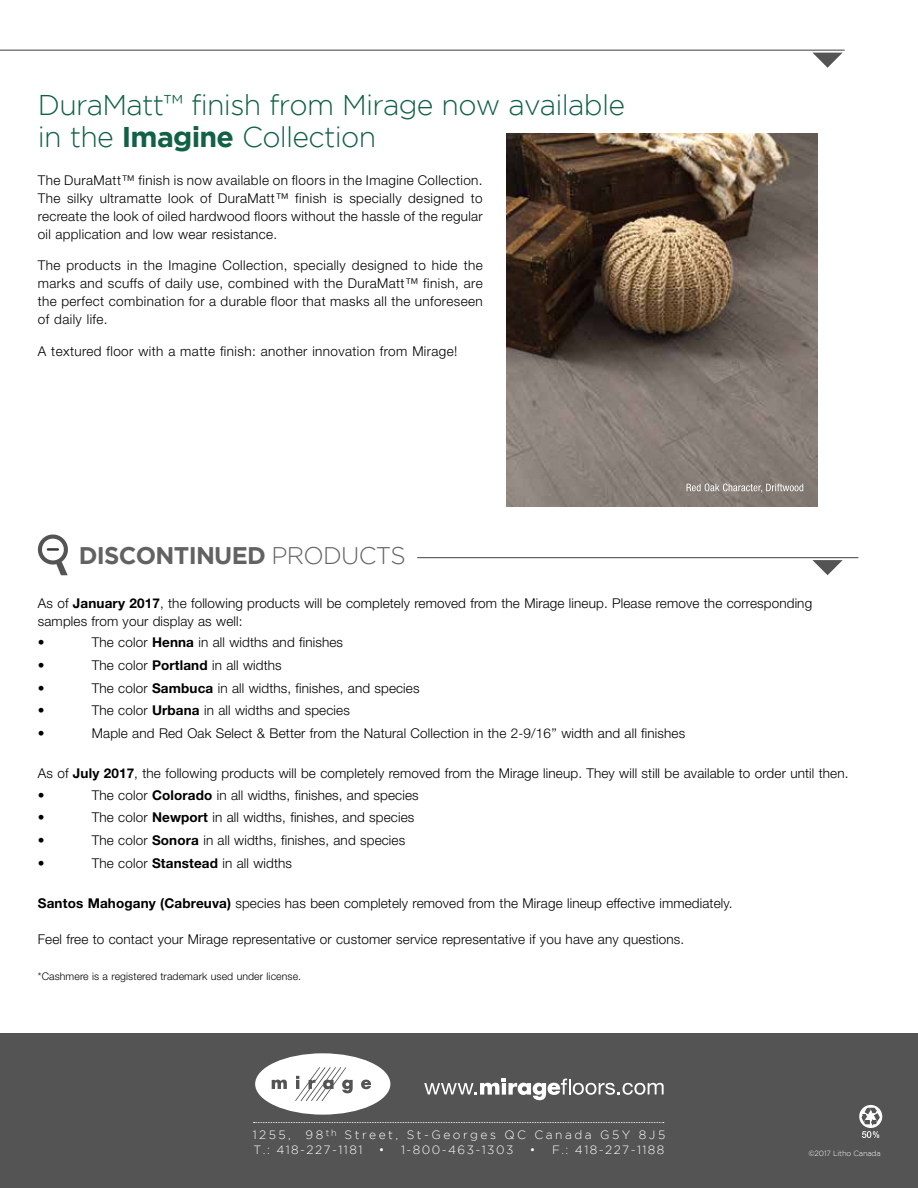
<style>
.page{position:relative;width:918px;height:1188px;background:#fff}
.page>*{position:absolute;margin:0;border:0;box-sizing:border-box;transform-origin:0 0}
.t1{font:300 28.5px/31.5px "Gotham";letter-spacing:-.025em;color:#116146}
.t2{font:700 24px "Gotham";letter-spacing:-.03em;color:#626263}
.t3{font:300 13.5px/18px "Helvetica Neue LT Std";letter-spacing:.01em;color:#000;text-align:justify}
.t4{font:300 13.5px "Helvetica Neue LT Std";letter-spacing:.03em;color:#000}
.t5{font:300 12px/14.4px "Gotham";letter-spacing:.205em;color:#fff}
.t6{font:300 12px "Gotham";letter-spacing:.12em;color:#fff}
.t7{font:300 10.5px "Helvetica Neue LT Std";letter-spacing:.01em;color:#000}
.t8{font:300 7.5px "Gotham";letter-spacing:-.02em;color:#fff}
.s1{font-weight:700}
.s2{font-weight:300}
</style>
<div class="page">
<img style="left:507px;top:134px;width:311px;height:373px">
<div style="left:0;top:1034px;width:918px;height:154px;background:#545455"></div>
<svg style="left:813px;top:53px;width:29px;height:15px"></svg>
<hr style="left:0;top:50px;width:845px;height:1px;background:#545455">
<hr style="left:417px;top:557px;width:441px;height:1px;background:#545455">
<svg style="left:812px;top:560px;width:31px;height:15px"></svg>
<svg style="left:37px;top:534px;width:31px;height:41px"></svg>
<svg style="left:255px;top:1053px;width:135px;height:62px"></svg>
<svg style="left:424px;top:1078px;width:240px;height:22px"></svg>
<svg style="left:859px;top:1105px;width:23px;height:33px"></svg>
<svg style="left:254px;top:1122px;width:410px;height:1px"></svg>
<svg style="left:687px;top:484px;width:116px;height:9px"></svg>
<h1 class="t1" style="left:38px;top:89px;width:589px">DuraMatt™ finish from Mirage now available in the <span class="s1">Imagine</span> Collection</h1>
<p class="t3" style="left:38px;top:171px;width:446px">The DuraMatt™ finish is now available on floors in the Imagine Collection.<br>The silky ultramatte look of DuraMatt™ finish is specially designed to recreate the look of oiled hardwood floors without the hassle of the regular oil application and low wear resistance.</p>
<p class="t3" style="left:38px;top:256px;width:446px">The products in the Imagine Collection, specially designed to hide the marks and scuffs of daily use, combined with the DuraMatt™ finish, are the perfect combination for a durable floor that masks all the unforeseen of daily life.</p>
<p class="t4" style="left:38px;top:343px;width:421px">A textured floor with a matte finish: another innovation from Mirage!</p>
<h2 class="t2" style="left:79px;top:542px;width:329px">DISCONTINUED <span class="s2">PRODUCTS</span></h2>
<p class="t3" style="left:38px;top:594px;width:776px">As of <span class="s1">January 2017</span>, the following products will be completely removed from the Mirage lineup. Please remove the corresponding samples from your display as well:</p>
<p class="t3" style="left:38px;top:633px;width:8px">•</p>
<p class="t3" style="left:92px;top:633px;width:253px">The color <span class="s1">Henna</span> in all widths and finishes</p>
<p class="t3" style="left:38px;top:656px;width:8px">•</p>
<p class="t3" style="left:92px;top:656px;width:191px">The color <span class="s1">Portland</span> in all widths</p>
<p class="t3" style="left:38px;top:679px;width:8px">•</p>
<p class="t3" style="left:92px;top:679px;width:329px">The color <span class="s1">Sambuca</span> in all widths, finishes, and species</p>
<p class="t3" style="left:38px;top:701px;width:8px">•</p>
<p class="t3" style="left:92px;top:701px;width:259px">The color <span class="s1">Urbana</span> in all widths and species</p>
<p class="t3" style="left:38px;top:724px;width:8px">•</p>
<p class="t3" style="left:92px;top:724px;width:595px">Maple and Red Oak Select &amp; Better from the Natural Collection in the 2-9/16’’ width and all finishes</p>
<p class="t3" style="left:38px;top:763px;width:812px;line-height:21.5px">As of <span class="s1">July 2017</span>, the following products will be completely removed from the Mirage lineup. They will still be available to order until then. •</p>
<p class="t3" style="left:92px;top:786px;width:328px">The color <span class="s1">Colorado</span> in all widths, finishes, and species</p>
<p class="t3" style="left:38px;top:808px;width:8px">•</p>
<p class="t3" style="left:92px;top:808px;width:324px">The color <span class="s1">Newport</span> in all widths, finishes, and species</p>
<p class="t3" style="left:38px;top:831px;width:8px">•</p>
<p class="t3" style="left:92px;top:831px;width:315px">The color <span class="s1">Sonora</span> in all widths, finishes, and species</p>
<p class="t3" style="left:38px;top:854px;width:8px">•</p>
<p class="t3" style="left:92px;top:854px;width:202px">The color <span class="s1">Stanstead</span> in all widths</p>
<p class="t3" style="left:38px;top:894px;width:696px"><span class="s1">Santos Mahogany (Cabreuva)</span> species has been completely removed from the Mirage lineup effective immediately.</p>
<p class="t3" style="left:38px;top:930px;width:648px">Feel free to contact your Mirage representative or customer service representative if you have any questions.</p>
<p class="t7" style="left:38px;top:970px;width:265px">*Cashmere is a registered trademark used under license.</p>
<p class="t5" style="left:253px;top:1128px;width:414px">1255, 98<sup>th</sup> Street, St-Georges QC Canada G5Y 8J5<br>T.: 418-227-1181</p>
<p class="t6" style="left:379px;top:1143px;width:136px">• 1-800-463-1303</p>
<p class="t6" style="left:530px;top:1143px;width:136px">• F.: 418-227-1188</p>
<p class="t8" style="left:809px;top:1149px;width:74px">©2017 Litho Canada</p>
</div>
